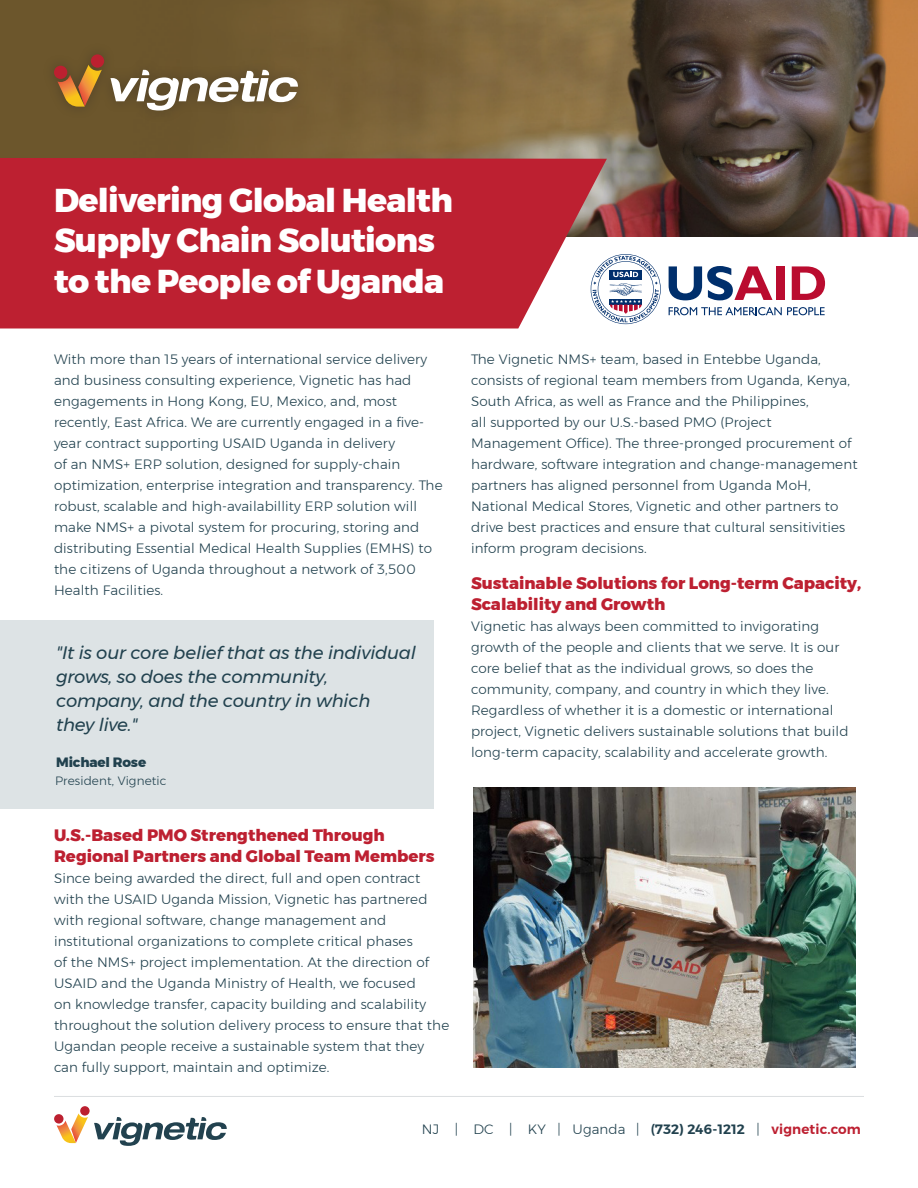
<style>
.page{position:relative;width:918px;height:1188px;background:#fff}
.page>*{position:absolute;margin:0;border:0;box-sizing:border-box;transform-origin:0 0}
.Main_Header{font:800 33px/40.5px "Montserrat";letter-spacing:-.02em;color:#fff}
.Quote_-_SML{font:italic 18px/24px "Montserrat";letter-spacing:-.01em;color:#21414e}
.Sub_Headers{font:800 16.5px/21px "Montserrat";color:#bd2031}
.Body_Copy{font:300 13.5px/21px "Montserrat";letter-spacing:.01em;color:#21414e}
.QUOTE_-_Person_Name{font:800 13.5px "Montserrat";letter-spacing:-.01em;color:#21414e}
.QUOTE_-_Title{font:300 12px "Montserrat";letter-spacing:.01em;color:#21414e}
.s1{font-weight:500}
.s2{font-weight:600}
.s3{font-weight:600;color:#bd2031}
</style>
<div class="page">
<img style="left:0;top:0;width:918px;height:237px">
<div style="left:80px;top:1106px;width:10px;height:10px;background:#bc2030;border-radius:50%"></div>
<svg style="left:57px;top:1113px;width:31px;height:30px"></svg>
<svg style="left:54px;top:1114px;width:10px;height:10px"></svg>
<svg style="left:94px;top:1117px;width:133px;height:29px"></svg>
<div style="left:0;top:158px;width:607px;height:170px;background:#bd2031"></div>
<div style="left:42px;top:43px;width:268px;height:80px;background:#6c562c"></div>
<div style="left:91px;top:54px;width:13px;height:14px;background:#bc2030;border-radius:50%"></div>
<svg style="left:57px;top:65px;width:45px;height:42px"></svg>
<div style="left:54px;top:66px;width:13px;height:13px;background:#bc2030;border-radius:50%"></div>
<svg style="left:110px;top:70px;width:188px;height:41px"></svg>
<img style="left:473px;top:788px;width:383px;height:280px">
<div style="left:0;top:620px;width:433px;height:189px;background:#dde3e5"></div>
<svg style="left:669px;top:307px;width:156px;height:8px"></svg>
<svg style="left:669px;top:266px;width:104px;height:34px"></svg>
<div style="left:776px;top:266px;width:9px;height:34px;background:#ba0c2f"></div>
<svg style="left:792px;top:266px;width:33px;height:34px"></svg>
<svg style="left:591px;top:254px;width:70px;height:70px"></svg>
<p class="Main_Header" style="left:54px;top:180px;width:400px">Delivering Global Health<br>Supply Chain Solutions to the People of Uganda</p>
<p class="Body_Copy" style="left:54px;top:349px;width:390px">With more than 15 years of international service delivery and business consulting experience, Vignetic has had engagements in Hong Kong, EU, Mexico, and, most recently, East Africa. We are currently engaged in a five&shy;year contract supporting USAID Uganda in delivery<br>of an NMS+ ERP solution, designed for supply-chain optimization, enterprise integration and transparency. The robust, scalable and high-availabillity ERP solution will make NMS+ a pivotal system for procuring, storing and distributing Essential Medical Health Supplies (EMHS) to the citizens of Uganda throughout a network of 3,500<br>Health Facilities.</p>
<p class="Body_Copy" style="left:471px;top:349px;width:388px">The Vignetic NMS+ team, based in Entebbe Uganda, consists of regional team members from Uganda, Kenya, South Africa, as well as France and the Philippines,<br>all supported by our U.S.-based PMO (Project Management Office). The three-pronged procurement of hardware, software integration and change-management partners has aligned personnel from Uganda MoH, National Medical Stores, Vignetic and other partners to drive best practices and ensure that cultural sensitivities inform program decisions.</p>
<p class="Sub_Headers" style="left:471px;top:573px;width:392px">Sustainable Solutions for Long-term Capacity,<br>Scalability and Growth</p>
<p class="Body_Copy" style="left:471px;top:616px;width:379px">Vignetic has always been committed to invigorating growth of the people and clients that we serve. It is our core belief that as the individual grows, so does the community, company, and country in which they live.<br>Regardless of whether it is a domestic or international project, Vignetic delivers sustainable solutions that build long-term capacity, scalability and accelerate growth.</p>
<p class="Quote_-_SML" style="left:56px;top:640px;width:361px">"It is our core belief that as the individual grows, so does the community, company, and the country in which<br>they live."</p>
<p class="QUOTE_-_Person_Name" style="left:56px;top:751px;width:92px">Michael Rose</p>
<p class="QUOTE_-_Title" style="left:55px;top:771px;width:113px">President, Vignetic</p>
<p class="Sub_Headers" style="left:54px;top:825px;width:382px">U.S.-Based PMO Strengthened Through<br>Regional Partners and Global Team Members</p>
<p class="Body_Copy" style="left:54px;top:867px;width:397px">Since being awarded the direct, full and open contract with the USAID Uganda Mission, Vignetic has partnered with regional software, change management and institutional organizations to complete critical phases<br>of the NMS+ project implementation. At the direction of USAID and the Uganda Ministry of Health, we focused<br>on knowledge transfer, capacity building and scalability throughout the solution delivery process to ensure that the Ugandan people receive a sustainable system that they can fully support, maintain and optimize.</p>
<p class="Body_Copy" style="left:422px;top:1118px;width:441px">NJ | DC | KY | Uganda | <span class="s1">(</span><span class="s2">732) 246-1212</span> | <span class="s3">vignetic.com</span></p>
</div>
